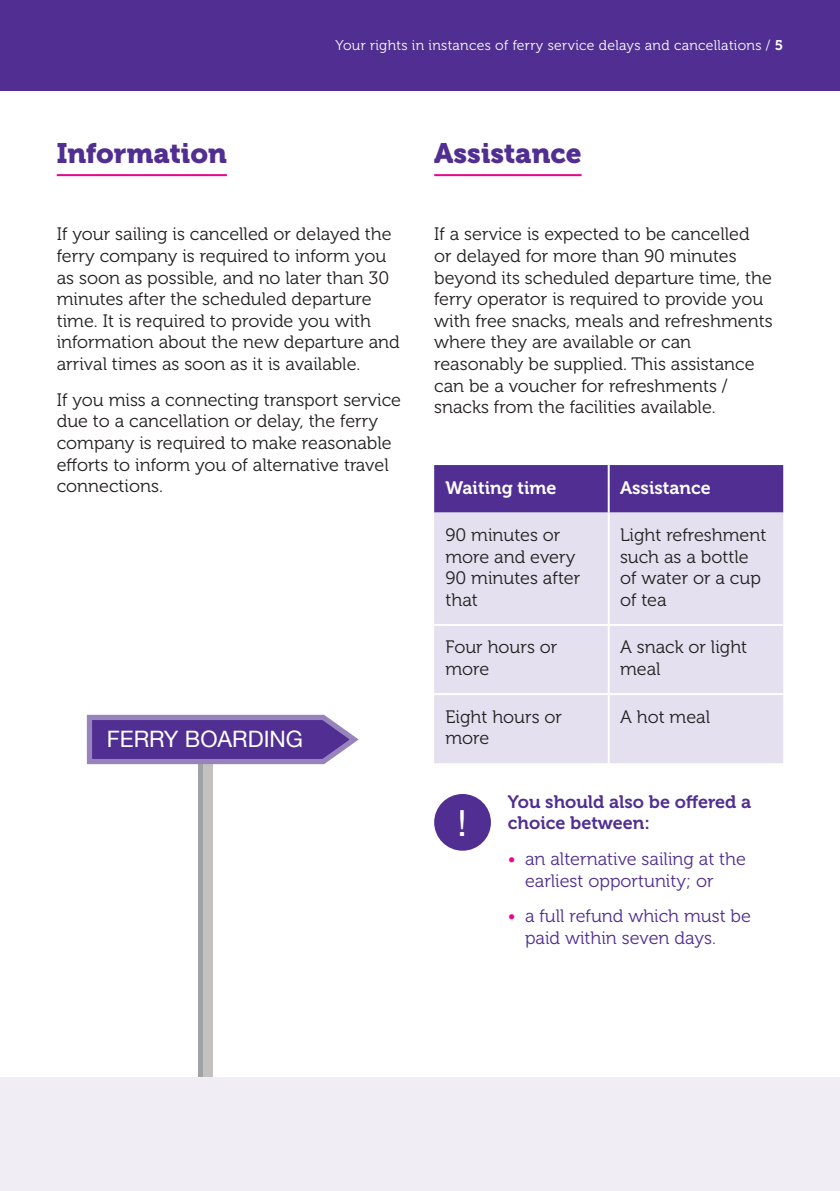
<style>
.page{position:relative;width:840px;height:1191px;background:#fff}
.page>*{position:absolute;margin:0;border:0;box-sizing:border-box;transform-origin:0 0}
.t1{font:36px "Helvetica Neue";color:#fff}
.t2{font:28px "Museo 900";color:#502e92}
.t3{font:22.6px "Helvetica Neue";color:#fff}
.t4{font:18px/21.6px "Museo 300";color:#231f20}
.t5{font:18px/21.6px "Museo 300";color:#502e92}
.t6{font:18px/21.6px "Museo 700";color:#502e92}
.t7{font:18px "Museo 700";color:#fff}
.t8{font:14px "Museo 300";letter-spacing:.02em;color:#fff}
.s1{font-family:"Museo 700"}
.s2{color:#ed028c}
</style>
<div class="page">
<div style="left:0;top:0;width:839px;height:91px;background:#502e92"></div>
<div style="left:198px;top:759px;width:15px;height:375px;background:#c4c2c1"></div>
<div style="left:198px;top:759px;width:5px;height:375px;background:#9fa3a6"></div>
<svg style="left:86px;top:714px;width:273px;height:51px;background:#7055a6"></svg>
<hr style="left:57px;top:174px;width:170px;height:2px;background:#ed028c">
<div style="left:0;top:1077px;width:839px;height:114px;background:#f0eef4"></div>
<hr style="left:434px;top:174px;width:147px;height:2px;background:#ed028c">
<div style="left:434px;top:465px;width:348px;height:47px;background:#502e92"></div>
<div style="left:434px;top:512px;width:348px;height:251px;background:#e4e0ef"></div>
<hr style="left:607px;top:465px;width:2px;height:47px;background:#fff">
<hr style="left:607px;top:512px;width:2px;height:112px;background:#fff">
<hr style="left:607px;top:626px;width:2px;height:67px;background:#fff">
<hr style="left:607px;top:695px;width:2px;height:68px;background:#fff">
<hr style="left:434px;top:624px;width:174px;height:2px;background:#fff">
<hr style="left:608px;top:624px;width:174px;height:2px;background:#fff">
<hr style="left:434px;top:693px;width:174px;height:2px;background:#fff">
<hr style="left:608px;top:693px;width:174px;height:2px;background:#fff">
<div style="left:434px;top:794px;width:56px;height:56px;background:#502e92;border-radius:50%"></div>
<h2 class="t2" style="left:57px;top:137px;width:171px">Information</h2>
<p class="t8" style="left:335px;top:38px;width:449px">Your rights in instances of ferry service delays and cancellations / <span class="s1">5</span></p>
<h2 class="t2" style="left:434px;top:137px;width:149px">Assistance</h2>
<p class="t4" style="left:57px;top:224px;width:344px">If your sailing is cancelled or delayed the ferry company is required to inform you as soon as possible, and no later than 30 minutes after the scheduled departure time. It is required to provide you with information about the new departure and arrival times as soon as it is available.</p>
<p class="t4" style="left:57px;top:389px;width:346px">If you miss a connecting transport service due to a cancellation or delay, the ferry company is required to make reasonable efforts to inform you of alternative travel connections.</p>
<p class="t3" style="left:107px;top:722px;width:198px">FERRY BOARDING</p>
<p class="t4" style="left:434px;top:224px;width:340px">If a service is expected to be cancelled<br>or delayed for more than 90 minutes beyond its scheduled departure time, the ferry operator is required to provide you with free snacks, meals and refreshments where they are available or can reasonably be supplied. This assistance can be a voucher for refreshments / snacks from the facilities available.</p>
<p class="t7" style="left:445px;top:477px;width:112px">Waiting time</p>
<p class="t7" style="left:619px;top:477px;width:92px">Assistance</p>
<p class="t4" style="left:445px;top:524px;width:136px">90 minutes or more and every<br>90 minutes after that</p>
<p class="t4" style="left:619px;top:524px;width:148px">Light refreshment such as a bottle of water or a cup of tea</p>
<p class="t4" style="left:445px;top:637px;width:113px">Four hours or more</p>
<p class="t4" style="left:619px;top:637px;width:129px">A snack or light meal</p>
<p class="t4" style="left:445px;top:706px;width:118px">Eight hours or more</p>
<p class="t4" style="left:619px;top:706px;width:92px">A hot meal</p>
<h1 class="t1" style="left:457px;top:797px;width:11px">!</h1>
<p class="t6" style="left:507px;top:790px;width:244px">You should also be offered a choice between:</p>
<p class="t5" style="left:524px;top:848px;width:222px;text-indent:-17px"><span class="s2">•</span> an alternative sailing at the earliest opportunity; or</p>
<p class="t5" style="left:524px;top:905px;width:227px;text-indent:-17px"><span class="s2">•</span> a full refund which must be paid within seven days.</p>
</div>
